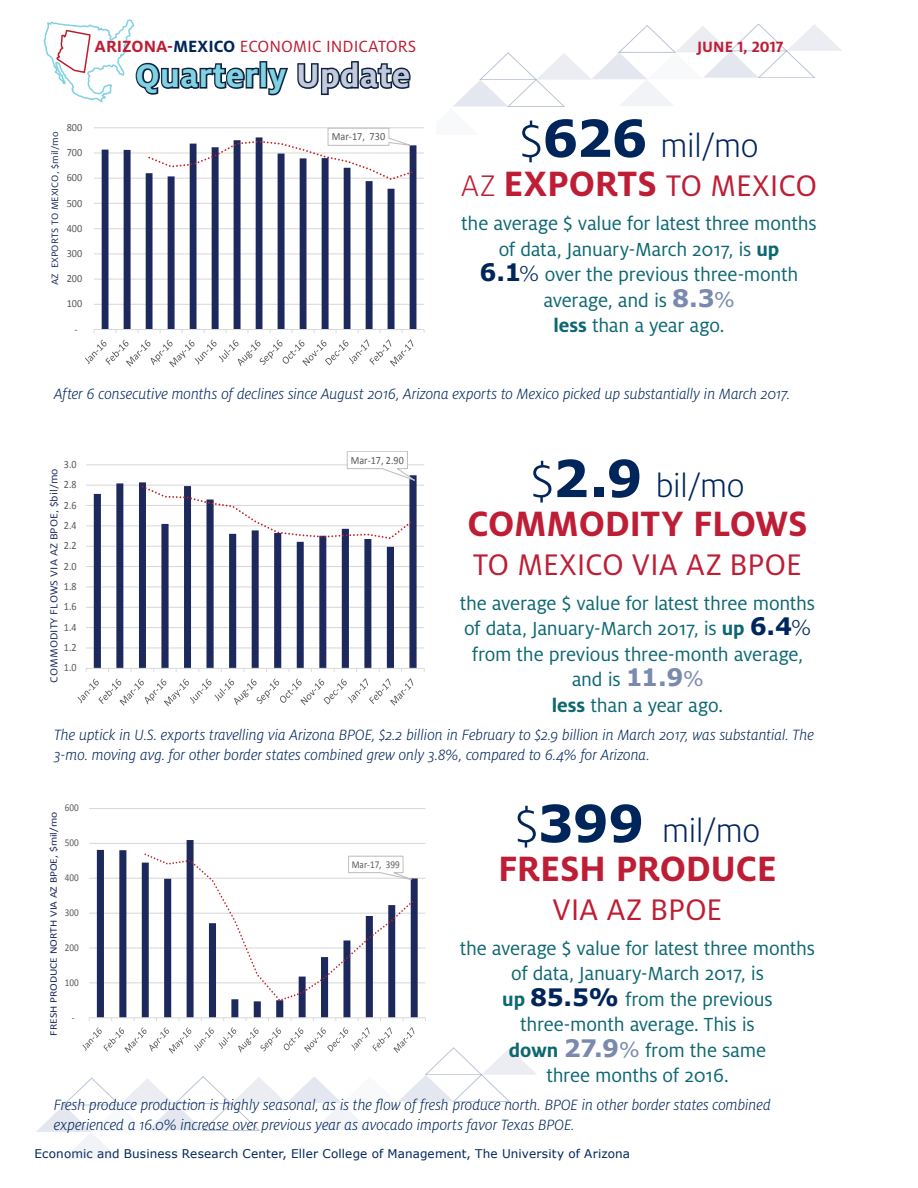
<style>
.page{position:relative;width:918px;height:1188px;background:#fff}
.page>*{position:absolute;margin:0;border:0;box-sizing:border-box;transform-origin:0 0}
.t1{font:700 39px "Milo OT";letter-spacing:-.01em;color:#be1e35}
.t2{font:300 36px "Milo OT";letter-spacing:-.025em;color:#00255b}
.t3{font:700 36px "Milo Pro";letter-spacing:.01em;color:#81d2e2}
.t4{font:33px "Milo OT";letter-spacing:-.005em;color:#be1e35}
.t5{font:21px/25.5px "Milo OT";letter-spacing:-.01em;color:#0d6772;text-align:center}
.t6{font:18px "Milo OT";color:#be1e35}
.t7{font:italic 300 16.5px/19.8px "Milo OT";letter-spacing:-.01em;color:#00255b}
.t8{font:700 16.5px "Milo OT";letter-spacing:.005em;color:#be1e35}
.t9{font:12px "Verdana";letter-spacing:.01em;color:#00255b}
.t10{font:11.1px "Calibri";color:#595959;scale:.91 1}
.t11{font:11.1px "Milo OT";color:#1d285c;scale:1.1 1}
.t12{font:10.95px "Calibri";color:#595959;scale:.93 1}
.t13{font:10.5px "Calibri";color:#595959;scale:.88 1}
.t14{font:10.2px "Calibri";color:#1d285c;scale:1.14 1}
.t15{font:10.2px "Milo OT";color:#1d285c;scale:1.08 1}
.s1{font-weight:700}
.s2{font-weight:700;color:#00255b}
.s3{color:#c4c9dc}
.s4{font-size:54px}
.s5{font-family:"Verdana";font-weight:700;font-size:51px}
.s6{font-weight:300}
.s7{font-weight:700;font-size:39px}
.s8{font-family:"Verdana";font-weight:700;font-size:24px;color:#00255b}
.s9{font-weight:300;font-size:24px;color:#00255b}
.s10{font-family:"Verdana";font-weight:700;font-size:24px;color:#7a89af}
.s11{font-size:24px;color:#7a89af}
</style>
<div class="page">
<hr style="left:86px;top:648px;width:338px;height:1px;background:#d9d9d8">
<hr style="left:86px;top:627px;width:338px;height:1px;background:#d9d9d8">
<hr style="left:86px;top:607px;width:338px;height:1px;background:#d9d9d8">
<hr style="left:86px;top:586px;width:338px;height:1px;background:#d9d9d8">
<hr style="left:86px;top:566px;width:338px;height:1px;background:#d9d9d8">
<hr style="left:86px;top:546px;width:338px;height:1px;background:#d9d9d8">
<hr style="left:86px;top:525px;width:338px;height:1px;background:#d9d9d8">
<hr style="left:86px;top:505px;width:338px;height:1px;background:#d9d9d8">
<hr style="left:86px;top:485px;width:338px;height:1px;background:#d9d9d8">
<hr style="left:86px;top:464px;width:338px;height:1px;background:#d9d9d8">
<svg style="left:94px;top:482px;width:323px;height:186px"></svg>
<hr style="left:86px;top:668px;width:338px;height:1px;background:#d9d9d8">
<svg style="left:140px;top:451px;width:281px;height:89px"></svg>
<svg style="left:78px;top:678px;width:335px;height:28px"></svg>
<hr style="left:89px;top:982px;width:336px;height:1px;background:#d9d9d8">
<hr style="left:89px;top:948px;width:336px;height:1px;background:#d9d9d8">
<hr style="left:89px;top:913px;width:336px;height:1px;background:#d9d9d8">
<hr style="left:89px;top:878px;width:336px;height:1px;background:#d9d9d8">
<hr style="left:89px;top:843px;width:336px;height:1px;background:#d9d9d8">
<hr style="left:89px;top:808px;width:336px;height:1px;background:#d9d9d8">
<svg style="left:97px;top:840px;width:321px;height:177px"></svg>
<hr style="left:89px;top:1017px;width:336px;height:1px;background:#d9d9d8">
<svg style="left:143px;top:852px;width:278px;height:150px"></svg>
<svg style="left:36px;top:1027px;width:501px;height:132px"></svg>
<hr style="left:94px;top:304px;width:330px;height:1px;background:#d9d9d8">
<hr style="left:94px;top:279px;width:330px;height:1px;background:#d9d9d8">
<hr style="left:94px;top:253px;width:330px;height:1px;background:#d9d9d8">
<hr style="left:94px;top:228px;width:330px;height:1px;background:#d9d9d8">
<hr style="left:94px;top:203px;width:330px;height:1px;background:#d9d9d8">
<svg style="left:102px;top:181px;width:314px;height:148px"></svg>
<hr style="left:94px;top:329px;width:330px;height:1px;background:#d9d9d8">
<svg style="left:43px;top:19px;width:799px;height:162px"></svg>
<svg style="left:85px;top:339px;width:328px;height:28px"></svg>
<p class="t6" style="left:95px;top:36px;width:323px"><span class="s1">ARIZONA-</span><span class="s2">MEXICO</span> ECONOMIC INDICATORS</p>
<p class="t8" style="left:697px;top:37px;width:88px">JUNE 1, 2017</p>
<p class="t12" style="left:67px;top:120px;width:18px">800</p>
<p class="t15" style="left:50px;top:285px;width:144px;rotate:-90deg">AZ EXPORTS TO MEXICO, $mil/mo</p>
<p class="t12" style="left:67px;top:146px;width:18px">700</p>
<p class="t12" style="left:67px;top:171px;width:18px">600</p>
<p class="t12" style="left:67px;top:196px;width:18px">500</p>
<p class="t12" style="left:67px;top:221px;width:18px">400</p>
<p class="t12" style="left:67px;top:246px;width:18px">300</p>
<p class="t12" style="left:67px;top:272px;width:18px">200</p>
<p class="t12" style="left:67px;top:297px;width:18px">100</p>
<p class="t12" style="left:75px;top:322px;width:5px">-</p>
<h2 class="t3" style="left:136px;top:55px;width:276px">Quarterly <span class="s3">Update</span></h2>
<p class="t12" style="left:332px;top:130px;width:59px">Mar-17, 730</p>
<h2 class="t2" style="left:519px;top:126px;width:241px"><span class="s4">$</span><span class="s5">626</span> mil/mo</h2>
<h3 class="t4" style="left:461px;top:168px;width:358px"><span class="s6">AZ</span> <span class="s7">EXPORTS</span> TO MEXICO</h3>
<p class="t5" style="left:461px;top:211px;width:357px">the average $ value for latest three months of data, January-March 2017, is <span class="s1">up<br></span><span class="s8">6.1</span><span class="s9">%</span> over the previous three-month average, and is <span class="s10">8.3</span><span class="s11">%<br></span><span class="s1">less</span> than a year ago.</p>
<p class="t7" style="left:54px;top:384px;width:737px">After 6 consecutive months of declines since August 2016, Arizona exports to Mexico picked up substantially in March 2017.</p>
<p class="t10" style="left:64px;top:457px;width:16px">3.0</p>
<p class="t11" style="left:48px;top:683px;width:196px;rotate:-90deg">COMMODITY FLOWS VIA AZ BPOE, $bil/mo</p>
<p class="t10" style="left:64px;top:478px;width:16px">2.8</p>
<p class="t10" style="left:64px;top:498px;width:16px">2.6</p>
<p class="t10" style="left:64px;top:518px;width:16px">2.4</p>
<p class="t10" style="left:64px;top:539px;width:16px">2.2</p>
<p class="t10" style="left:64px;top:559px;width:16px">2.0</p>
<p class="t10" style="left:64px;top:579px;width:16px">1.8</p>
<p class="t10" style="left:64px;top:600px;width:16px">1.6</p>
<p class="t10" style="left:64px;top:620px;width:16px">1.4</p>
<p class="t10" style="left:64px;top:640px;width:16px">1.2</p>
<p class="t10" style="left:64px;top:661px;width:16px">1.0</p>
<p class="t10" style="left:351px;top:453px;width:60px">Mar-17, 2.90</p>
<h2 class="t2" style="left:530px;top:466px;width:216px"><span class="s4">$</span><span class="s5">2.9</span> bil/mo</h2>
<h1 class="t1" style="left:468px;top:502px;width:341px">COMMODITY FLOWS</h1>
<h3 class="t4" style="left:473px;top:547px;width:330px">TO MEXICO VIA AZ BPOE</h3>
<p class="t5" style="left:460px;top:590px;width:357px">the average $ value for latest three months of data, January-March 2017, is <span class="s1">up</span> <span class="s8">6.4</span><span class="s9">% </span>from the previous three-month average, and is <span class="s10">11.9</span><span class="s11">%<br></span><span class="s1">less</span> than a year ago.</p>
<p class="t7" style="left:54px;top:725px;width:761px">The uptick in U.S. exports travelling via Arizona BPOE, $2.2 billion in February to $2.9 billion in March 2017, was substantial. The<br>3-mo. moving avg. for other border states combined grew only 3.8%, compared to 6.4% for Arizona.</p>
<p class="t13" style="left:65px;top:801px;width:17px">600</p>
<p class="t14" style="left:47px;top:1036px;width:197px;rotate:-90deg">FRESH PRODUCE NORTH VIA AZ BPOE, $mil/mo</p>
<p class="t13" style="left:65px;top:836px;width:17px">500</p>
<p class="t13" style="left:65px;top:871px;width:17px">400</p>
<p class="t13" style="left:65px;top:906px;width:17px">300</p>
<p class="t13" style="left:65px;top:941px;width:17px">200</p>
<p class="t13" style="left:65px;top:976px;width:17px">100</p>
<p class="t13" style="left:72px;top:1011px;width:5px">-</p>
<p class="t13" style="left:352px;top:858px;width:56px">Mar-17, 399</p>
<h2 class="t2" style="left:515px;top:811px;width:247px"><span class="s4">$</span><span class="s5">399</span> mil/mo</h2>
<h1 class="t1" style="left:498px;top:847px;width:280px">FRESH PRODUCE</h1>
<h3 class="t4" style="left:553px;top:892px;width:171px">VIA AZ BPOE</h3>
<p class="t5" style="left:460px;top:935px;width:357px">the average $ value for latest three months of data, January-March 2017, is<br><span class="s1">up</span> <span class="s8">85.5%</span> from the previous three-month average. This is<br><span class="s1">down</span> <span class="s10">27.9</span><span class="s11">%</span> from the same<br>three months of 2016.</p>
<p class="t7" style="left:54px;top:1095px;width:719px">Fresh produce production is highly seasonal, as is the flow of fresh produce north. BPOE in other border states combined experienced a 16.0% increase over previous year as avocado imports favor Texas BPOE.</p>
<p class="t9" style="left:34px;top:1146px;width:597px">Economic and Business Research Center, Eller College of Management, The University of Arizona</p>
</div>
